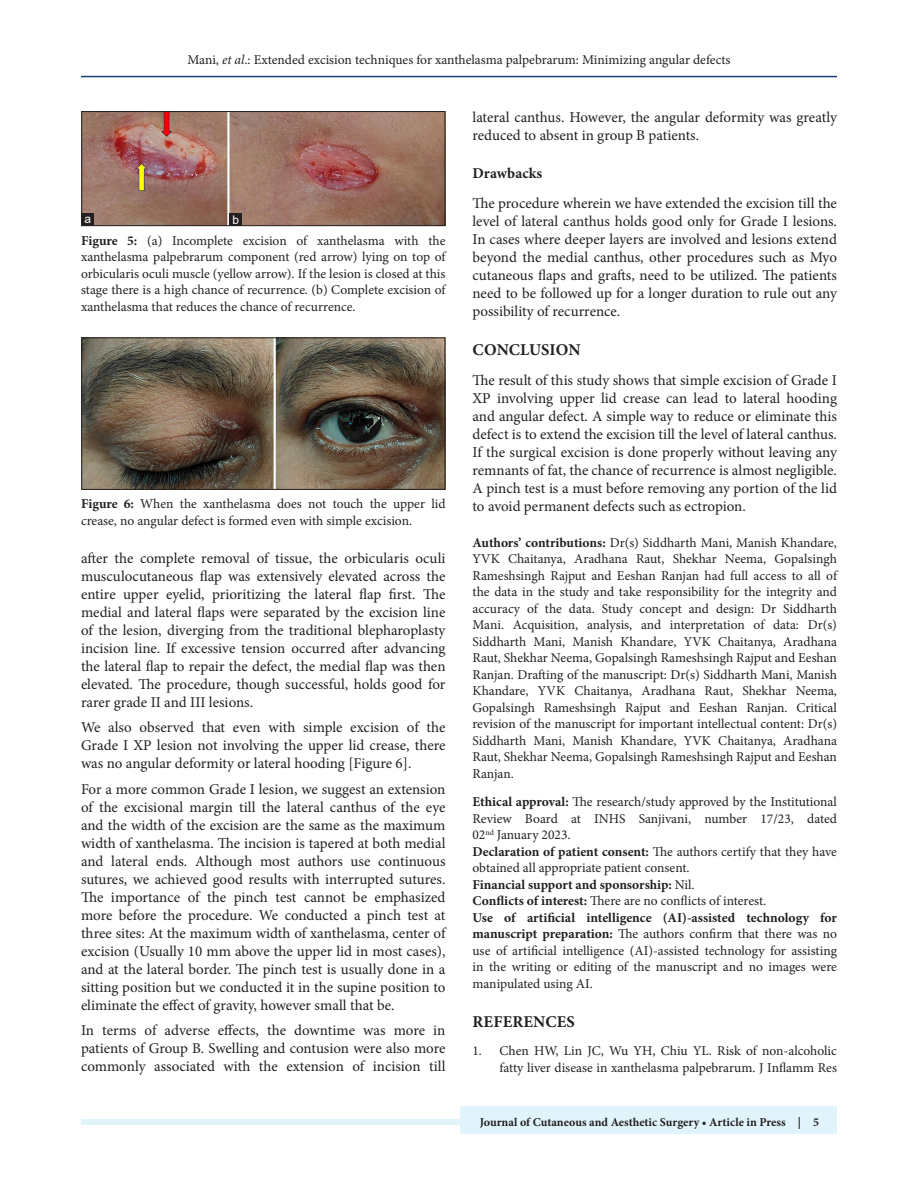
<style>
.page{position:relative;width:918px;height:1188px;background:#fff}
.page>*{position:absolute;margin:0;border:0;box-sizing:border-box;transform-origin:0 0}
.t1{font:700 16.5px "Minion Pro";letter-spacing:.01em;color:#231f20}
.TX{font:15px/18px "Minion Pro";color:#231f20;text-align:justify}
.t2{font:700 15px "Minion Pro";color:#231f20}
.TX_CLX_HEADING{font:13.5px/16.5px "Minion Pro";color:#231f20;text-align:justify}
.FGC{font:13.5px/16.5px "Minion Pro";color:#231f20}
.TX_CLX{font:13.5px/16.5px "Minion Pro";letter-spacing:-.005em;color:#231f20;text-align:justify}
.TX_CLX_NO_SPACE{font:13.5px/16.5px "Minion Pro";letter-spacing:-.005em;color:#231f20}
.REF{font:13.5px/16.5px "Minion Pro";color:#231f20;text-align:right}
.TX_CLX_NO_SPACE-2{font:700 13.5px "Minion Pro";color:#231f20}
.t3{font:700 12px "Minion Pro";color:#231f20}
.LABEL{font:12px "Arial";color:#fff}
.s1{font-style:italic}
.s2{font-weight:700}
.s3{font-weight:400}
</style>
<div class="page">
<hr style="left:81px;top:76px;width:756px;height:1px;background:#164077">
<div style="left:81px;top:1119px;width:756px;height:6px;background:#e1f4fc"></div>
<div style="left:460px;top:1106px;width:377px;height:28px;background:#e1f4fc"></div>
<img style="left:84px;top:340px;width:359px;height:148px">
<div style="left:82px;top:338px;width:363px;height:152px;border:1px solid #231f20"></div>
<img style="left:84px;top:113px;width:359px;height:111px">
<div style="left:82px;top:111px;width:363px;height:115px;border:1px solid #231f20"></div>
<div style="left:229px;top:213px;width:13px;height:13px;background:#231f20"></div>
<div style="left:82px;top:213px;width:12px;height:13px;background:#231f20"></div>
<p class="TX_CLX_HEADING" style="left:187px;top:51px;width:545px">Mani, <span class="s1">et al</span>.: Extended excision techniques for xanthelasma palpebrarum: Minimizing angular defects</p>
<p class="LABEL" style="left:85px;top:210px;width:8px">a</p>
<p class="LABEL" style="left:233px;top:211px;width:8px">b</p>
<p class="FGC" style="left:81px;top:232px;width:366px;text-align:justify"><span class="s2">Figure 5:</span> (a) Incomplete excision of xanthelasma with the xanthelasma palpebrarum component (red arrow) lying on top of orbicularis oculi muscle (yellow arrow). If the lesion is closed at this stage there is a high chance of recurrence. (b) Complete excision of xanthelasma that reduces the chance of recurrence.</p>
<p class="FGC" style="left:81px;top:496px;width:366px"><span class="s2">Figure 6:</span> When the xanthelasma does not touch the upper lid crease, no angular defect is formed even with simple excision.</p>
<p class="TX" style="left:81px;top:549px;width:366px">after the complete removal of tissue, the orbicularis oculi musculocutaneous flap was extensively elevated across the entire upper eyelid, prioritizing the lateral flap first. The medial and lateral flaps were separated by the excision line of the lesion, diverging from the traditional blepharoplasty incision line. If excessive tension occurred after advancing the lateral flap to repair the defect, the medial flap was then elevated. The procedure, though successful, holds good for rarer grade II and III lesions.</p>
<p class="TX" style="left:81px;top:719px;width:366px">We also observed that even with simple excision of the Grade I XP lesion not involving the upper lid crease, there was no angular deformity or lateral hooding [Figure 6].</p>
<p class="TX" style="left:81px;top:780px;width:366px">For a more common Grade I lesion, we suggest an extension of the excisional margin till the lateral canthus of the eye and the width of the excision are the same as the maximum width of xanthelasma. The incision is tapered at both medial and lateral ends. Although most authors use continuous sutures, we achieved good results with interrupted sutures.<br>The importance of the pinch test cannot be emphasized more before the procedure. We conducted a pinch test at three sites: At the maximum width of xanthelasma, center of excision (Usually 10 mm above the upper lid in most cases), and at the lateral border. The pinch test is usually done in a sitting position but we conducted it in the supine position to eliminate the effect of gravity, however small that be.</p>
<p class="TX" style="left:81px;top:1022px;width:366px">In terms of adverse effects, the downtime was more in patients of Group B. Swelling and contusion were also more commonly associated with the extension of incision till</p>
<p class="TX" style="left:472px;top:109px;width:366px">lateral canthus. However, the angular deformity was greatly reduced to absent in group B patients.</p>
<h2 class="t2" style="left:472px;top:162px;width:71px">Drawbacks</h2>
<p class="TX" style="left:472px;top:194px;width:366px">The procedure wherein we have extended the excision till the level of lateral canthus holds good only for Grade I lesions.<br>In cases where deeper layers are involved and lesions extend beyond the medial canthus, other procedures such as Myo cutaneous flaps and grafts, need to be utilized. The patients need to be followed up for a longer duration to rule out any possibility of recurrence.</p>
<h1 class="t1" style="left:473px;top:338px;width:109px">CONCLUSION</h1>
<p class="TX" style="left:472px;top:371px;width:366px">The result of this study shows that simple excision of Grade I XP involving upper lid crease can lead to lateral hooding and angular defect. A simple way to reduce or eliminate this defect is to extend the excision till the level of lateral canthus.<br>If the surgical excision is done properly without leaving any remnants of fat, the chance of recurrence is almost negligible.<br>A pinch test is a must before removing any portion of the lid to avoid permanent defects such as ectropion.</p>
<p class="TX_CLX_HEADING" style="left:472px;top:534px;width:366px"><span class="s2">Authors’ contributions:</span> Dr(s) Siddharth Mani, Manish Khandare, YVK Chaitanya, Aradhana Raut, Shekhar Neema, Gopalsingh Rameshsingh Rajput and Eeshan Ranjan had full access to all of the data in the study and take responsibility for the integrity and accuracy of the data. Study concept and design: Dr Siddharth Mani. Acquisition, analysis, and interpretation of data: Dr(s)<br>Siddharth Mani, Manish Khandare, YVK Chaitanya, Aradhana Raut, Shekhar Neema, Gopalsingh Rameshsingh Rajput and Eeshan Ranjan. Drafting of the manuscript: Dr(s) Siddharth Mani, Manish Khandare, YVK Chaitanya, Aradhana Raut, Shekhar Neema, Gopalsingh Rameshsingh Rajput and Eeshan Ranjan. Critical revision of the manuscript for important intellectual content: Dr(s)<br>Siddharth Mani, Manish Khandare, YVK Chaitanya, Aradhana Raut, Shekhar Neema, Gopalsingh Rameshsingh Rajput and Eeshan Ranjan.</p>
<p class="TX_CLX_HEADING" style="left:472px;top:794px;width:366px"><span class="s2">Ethical approval:</span> The research/study approved by the Institutional Review Board at INHS Sanjivani, number 17/23, dated 02<sup>nd</sup> January 2023.</p>
<p class="TX_CLX_NO_SPACE" style="left:472px;top:843px;width:366px"><span class="s2">Declaration of patient consent:</span> The authors certify that they have obtained all appropriate patient consent.</p>
<p class="TX_CLX_NO_SPACE-2" style="left:472px;top:875px;width:224px">Financial support and sponsorship: <span class="s3">Nil.</span></p>
<p class="TX_CLX_NO_SPACE" style="left:472px;top:893px;width:295px"><span class="s2">Conflicts of interest:</span> There are no conflicts of interest.</p>
<p class="TX_CLX" style="left:472px;top:909px;width:366px"><span class="s2">Use of artificial intelligence (AI)-assisted technology for manuscript preparation:</span> The authors confirm that there was no use of artificial intelligence (AI)-assisted technology for assisting in the writing or editing of the manuscript and no images were manipulated using AI.</p>
<h1 class="t1" style="left:473px;top:1010px;width:104px">REFERENCES</h1>
<p class="REF" style="left:472px;top:1043px;width:366px">1. Chen HW, Lin JC, Wu YH, Chiu YL. Risk of non-alcoholic fatty liver disease in xanthelasma palpebrarum. J Inflamm Res</p>
<p class="t3" style="left:480px;top:1113px;width:341px">Journal of Cutaneous and Aesthetic Surgery • Article in Press | 5</p>
</div>
